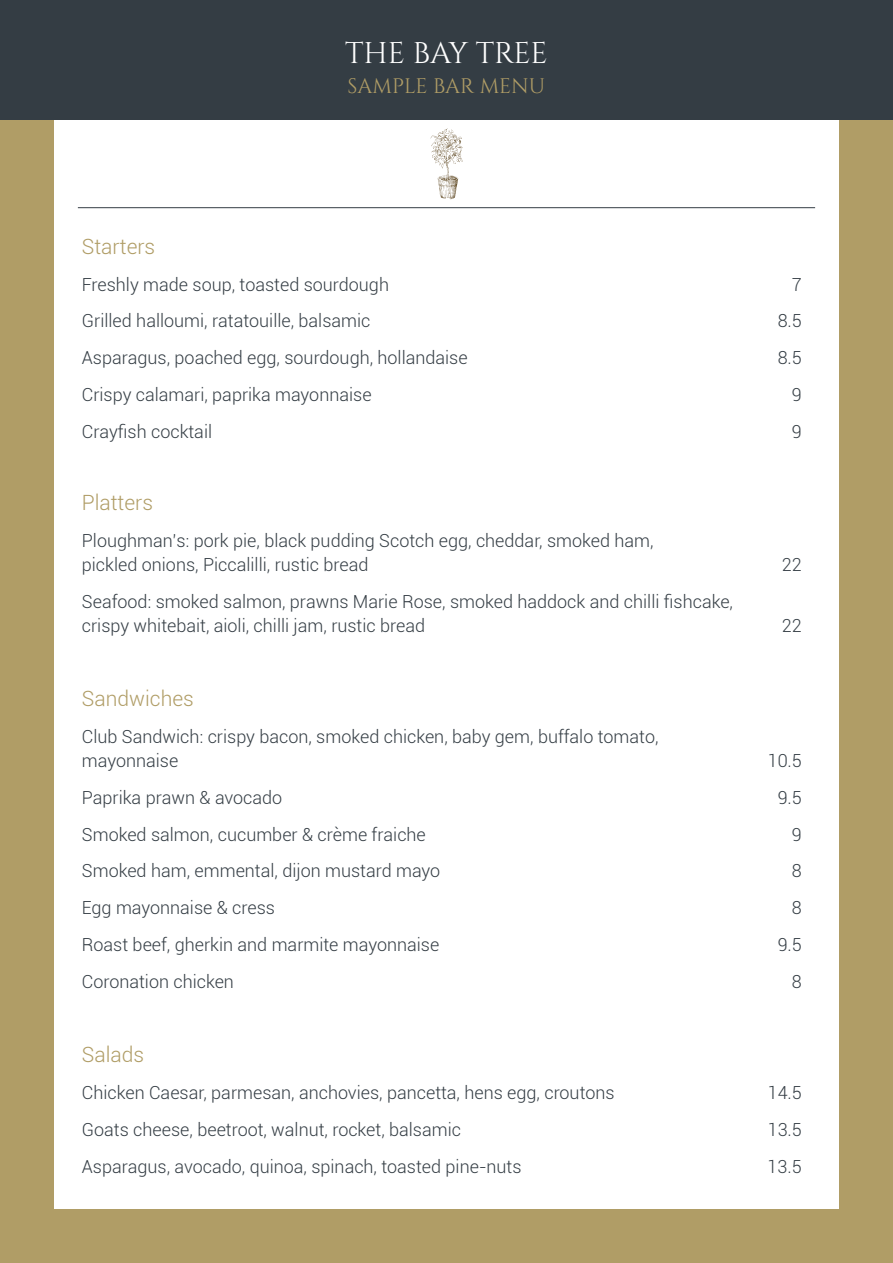
<style>
.page{position:relative;width:893px;height:1263px;background:#b09d66}
.page>*{position:absolute;margin:0;border:0;box-sizing:border-box;transform-origin:0 0}
.t1{font:29.85px "Cinzel";color:#fff}
.t2{font:300 21px "Roboto";color:#b09d66}
.t3{font:21px "Cinzel";color:#b09d66}
.t4{font:300 18px/24px "Roboto";color:#343d44}
</style>
<div class="page">
<div style="left:54px;top:54px;width:785px;height:1155px;background:#fff"></div>
<div style="left:0;top:0;width:893px;height:120px;background:#343d44"></div>
<svg style="left:430px;top:128px;width:32px;height:71px"></svg>
<hr style="left:78px;top:207px;width:737px;height:1px;background:#343d44">
<h1 class="t1" style="left:345px;top:35px;width:204px">THE BAY TREE</h1>
<p class="t3" style="left:348px;top:74px;width:199px">SAMPLE BAR MENU</p>
<p class="t2" style="left:82px;top:232px;width:75px">Starters</p>
<p class="t4" style="left:82px;top:272px;width:309px">Freshly made soup, toasted sourdough</p>
<p class="t4" style="left:792px;top:272px;width:11px">7</p>
<p class="t4" style="left:82px;top:308px;width:290px">Grilled halloumi, ratatouille, balsamic</p>
<p class="t4" style="left:778px;top:308px;width:26px">8.5</p>
<p class="t4" style="left:82px;top:345px;width:387px">Asparagus, poached egg, sourdough, hollandaise</p>
<p class="t4" style="left:778px;top:345px;width:26px">8.5</p>
<p class="t4" style="left:82px;top:382px;width:291px">Crispy calamari, paprika mayonnaise</p>
<p class="t4" style="left:792px;top:382px;width:11px">9</p>
<p class="t4" style="left:82px;top:419px;width:132px">Crayfish cocktail</p>
<p class="t4" style="left:792px;top:419px;width:11px">9</p>
<p class="t2" style="left:82px;top:488px;width:73px">Platters</p>
<p class="t4" style="left:82px;top:528px;width:573px">Ploughman’s: pork pie, black pudding Scotch egg, cheddar, smoked ham, pickled onions, Piccalilli, rustic bread</p>
<p class="t4" style="left:82px;top:588px;width:653px">Seafood: smoked salmon, prawns Marie Rose, smoked haddock and chilli fishcake, crispy whitebait, aioli, chilli jam, rustic bread</p>
<p class="t2" style="left:82px;top:684px;width:114px">Sandwiches</p>
<p class="t4" style="left:82px;top:724px;width:578px">Club Sandwich: crispy bacon, smoked chicken, baby gem, buffalo tomato, mayonnaise</p>
<p class="t4" style="left:782px;top:552px;width:21px">22</p>
<p class="t4" style="left:782px;top:612px;width:21px">22</p>
<p class="t4" style="left:768px;top:748px;width:36px">10.5</p>
<p class="t4" style="left:82px;top:785px;width:202px">Paprika prawn &amp; avocado</p>
<p class="t4" style="left:778px;top:785px;width:26px">9.5</p>
<p class="t4" style="left:82px;top:821px;width:346px">Smoked salmon, cucumber &amp; crème fraiche</p>
<p class="t4" style="left:792px;top:821px;width:11px">9</p>
<p class="t4" style="left:82px;top:858px;width:360px">Smoked ham, emmental, dijon mustard mayo</p>
<p class="t4" style="left:792px;top:858px;width:11px">8</p>
<p class="t4" style="left:82px;top:895px;width:195px">Egg mayonnaise &amp; cress</p>
<p class="t4" style="left:792px;top:895px;width:11px">8</p>
<p class="t4" style="left:82px;top:932px;width:359px">Roast beef, gherkin and marmite mayonnaise</p>
<p class="t4" style="left:778px;top:932px;width:26px">9.5</p>
<p class="t4" style="left:82px;top:968px;width:154px">Coronation chicken</p>
<p class="t4" style="left:792px;top:968px;width:11px">8</p>
<p class="t2" style="left:82px;top:1040px;width:64px">Salads</p>
<p class="t4" style="left:82px;top:1080px;width:534px">Chicken Caesar, parmesan, anchovies, pancetta, hens egg, croutons</p>
<p class="t4" style="left:768px;top:1080px;width:36px">14.5</p>
<p class="t4" style="left:82px;top:1117px;width:381px">Goats cheese, beetroot, walnut, rocket, balsamic</p>
<p class="t4" style="left:768px;top:1117px;width:36px">13.5</p>
<p class="t4" style="left:82px;top:1153px;width:441px">Asparagus, avocado, quinoa, spinach, toasted pine-nuts</p>
<p class="t4" style="left:768px;top:1153px;width:36px">13.5</p>
</div>
